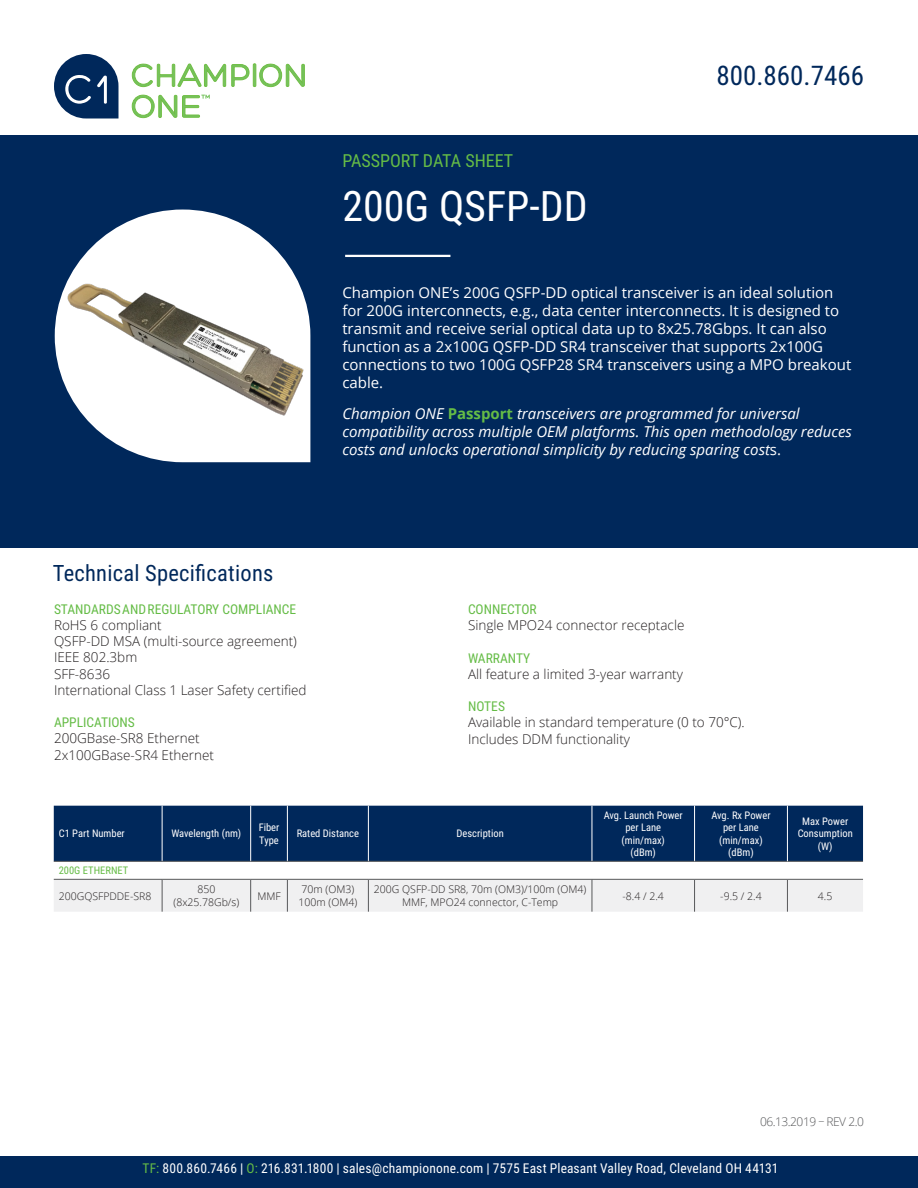
<style>
.page{position:relative;width:918px;height:1188px;background:#fff}
.page>*{position:absolute;margin:0;border:0;box-sizing:border-box;transform-origin:0 0}
.t1{font:42px "Roboto Condensed";color:#fff}
.t2{font:27px "Roboto Condensed";color:#00285b}
.t3{font:22.5px "Roboto Condensed";letter-spacing:.01em;color:#00285b}
.t4{font:18px "Roboto Condensed";color:#65bc46}
.Intro_Challenge_Text{font:15px/18px "Open Sans";color:#fff}
.Intro_Challenge_Text-2{font:italic 15px/18px "Open Sans";color:#fff}
.t5{font:300 13.5px "Open Sans";color:#231f20}
.t6{font:13.5px "Roboto Condensed";letter-spacing:.01em;color:#fff}
.t7{font:13.5px "Roboto Condensed";color:#65bc46}
.t8{font:300 12px "Open Sans";letter-spacing:-.04em;color:#57585a}
.t9{font:10.5px/12.6px "Roboto Condensed";color:#fff;text-align:center}
.t10{font:300 10.5px/12.6px "Open Sans";color:#231f20;text-align:center}
.t11{font:10.5px "Roboto Condensed";color:#65bc46}
.s1{font-weight:700;font-style:normal;color:#65bc46}
.s2{font-style:normal}
.s3{color:#65bc46}
</style>
<div class="page">
<svg style="left:132px;top:63px;width:173px;height:24px"></svg>
<svg style="left:132px;top:94px;width:78px;height:24px"></svg>
<svg style="left:54px;top:54px;width:65px;height:65px"></svg>
<div style="left:0;top:135px;width:918px;height:413px;background:#00285b"></div>
<svg style="left:55px;top:210px;width:255px;height:252px;fill:#fff"></svg>
<hr style="left:345px;top:255px;width:105px;height:2px;background:#fff">
<div style="left:0;top:1157px;width:918px;height:31px;background:#00285b"></div>
<img style="left:66px;top:282px;width:241px;height:135px">
<div style="left:54px;top:806px;width:809px;height:55px;background:#00285b"></div>
<div style="left:54px;top:880px;width:809px;height:32px;background:#f0f0f1"></div>
<hr style="left:162px;top:806px;width:1px;height:55px;background:#fff">
<hr style="left:250px;top:806px;width:1px;height:55px;background:#fff">
<hr style="left:287px;top:806px;width:1px;height:55px;background:#fff">
<hr style="left:368px;top:806px;width:1px;height:55px;background:#fff">
<hr style="left:592px;top:806px;width:1px;height:55px;background:#fff">
<hr style="left:694px;top:806px;width:1px;height:55px;background:#fff">
<hr style="left:54px;top:861px;width:108px;height:1px;background:#57585a">
<hr style="left:162px;top:861px;width:89px;height:1px;background:#57585a">
<hr style="left:251px;top:861px;width:36px;height:1px;background:#57585a">
<hr style="left:287px;top:861px;width:81px;height:1px;background:#57585a">
<hr style="left:368px;top:861px;width:224px;height:1px;background:#57585a">
<hr style="left:592px;top:861px;width:103px;height:1px;background:#57585a">
<hr style="left:695px;top:861px;width:92px;height:1px;background:#57585a">
<hr style="left:787px;top:861px;width:76px;height:1px;background:#57585a">
<hr style="left:54px;top:879px;width:108px;height:1px;background:#57585a">
<hr style="left:162px;top:879px;width:89px;height:1px;background:#57585a">
<hr style="left:162px;top:880px;width:1px;height:32px;background:#57585a">
<hr style="left:251px;top:879px;width:36px;height:1px;background:#57585a">
<hr style="left:287px;top:879px;width:81px;height:1px;background:#57585a">
<hr style="left:287px;top:880px;width:1px;height:32px;background:#57585a">
<hr style="left:368px;top:879px;width:224px;height:1px;background:#57585a">
<hr style="left:368px;top:880px;width:1px;height:32px;background:#57585a">
<hr style="left:592px;top:879px;width:103px;height:1px;background:#57585a">
<hr style="left:592px;top:880px;width:1px;height:32px;background:#57585a">
<hr style="left:787px;top:879px;width:76px;height:1px;background:#57585a">
<hr style="left:250px;top:880px;width:1px;height:32px;background:#57585a">
<hr style="left:695px;top:879px;width:92px;height:1px;background:#57585a">
<hr style="left:694px;top:880px;width:1px;height:32px;background:#57585a">
<hr style="left:787px;top:880px;width:1px;height:32px;background:#57585a">
<hr style="left:787px;top:806px;width:1px;height:55px;background:#fff">
<p class="t4" style="left:342px;top:148px;width:172px">PASSPORT DATA SHEET</p>
<p class="t1" style="left:342px;top:177px;width:247px">200G QSFP-DD</p>
<h2 class="t2" style="left:717px;top:56px;width:149px">800.860.7466</h2>
<p class="Intro_Challenge_Text" style="left:342px;top:283px;width:511px">Champion ONE’s 200G QSFP-DD optical transceiver is an ideal solution for 200G interconnects, e.g., data center interconnects. It is designed to transmit and receive serial optical data up to 8x25.78Gbps. It can also function as a 2x100G QSFP-DD SR4 transceiver that supports 2x100G connections to two 100G QSFP28 SR4 transceivers using a MPO breakout cable.</p>
<p class="Intro_Challenge_Text-2" style="left:342px;top:405px;width:511px">Champion ONE <span class="s1">Passport</span> transceivers are programmed for universal compatibility across multiple OEM platforms. This open methodology reduces costs and unlocks operational simplicity by reducing sparing cost<span class="s2">s.</span></p>
<p class="t3" style="left:53px;top:557px;width:222px">Technical Specifications</p>
<p class="t7" style="left:54px;top:600px;width:244px">STANDARDS AND REGULATORY COMPLIANCE</p>
<p class="t5" style="left:54px;top:616px;width:109px">RoHS 6 compliant</p>
<p class="t5" style="left:54px;top:632px;width:244px">QSFP-DD MSA (multi-source agreement)</p>
<p class="t5" style="left:54px;top:648px;width:85px">IEEE 802.3bm</p>
<p class="t5" style="left:54px;top:665px;width:58px">SFF-8636</p>
<p class="t5" style="left:54px;top:681px;width:254px">International Class 1 Laser Safety certified</p>
<p class="t7" style="left:54px;top:713px;width:82px">APPLICATIONS</p>
<p class="t5" style="left:54px;top:729px;width:147px">200GBase-SR8 Ethernet</p>
<p class="t5" style="left:54px;top:746px;width:162px">2x100GBase-SR4 Ethernet</p>
<p class="t7" style="left:468px;top:600px;width:70px">CONNECTOR</p>
<p class="t5" style="left:468px;top:616px;width:218px">Single MPO24 connector receptacle</p>
<p class="t7" style="left:468px;top:648px;width:64px">WARRANTY</p>
<p class="t5" style="left:468px;top:665px;width:217px">All feature a limited 3-year warranty</p>
<p class="t7" style="left:468px;top:697px;width:39px">NOTES</p>
<p class="t5" style="left:468px;top:713px;width:278px">Available in standard temperature (0 to 70°C).</p>
<p class="t5" style="left:468px;top:730px;width:164px">Includes DDM functionality</p>
<p class="t9" style="left:59px;top:827px;width:68px">C1 Part Number</p>
<p class="t9" style="left:171px;top:827px;width:71px">Wavelength (nm)</p>
<p class="t9" style="left:259px;top:821px;width:22px;text-align:left">Fiber<br>Type</p>
<p class="t9" style="left:297px;top:827px;width:64px">Rated Distance</p>
<p class="t9" style="left:457px;top:827px;width:49px">Description</p>
<p class="t9" style="left:604px;top:808px;width:81px">Avg. Launch Power per Lane</p>
<p class="t9" style="left:622px;top:833px;width:45px">(min/max)</p>
<p class="t9" style="left:631px;top:846px;width:27px">(dBm)</p>
<p class="t9" style="left:711px;top:808px;width:61px">Avg. Rx Power per Lane</p>
<p class="t9" style="left:719px;top:833px;width:45px">(min/max)</p>
<p class="t9" style="left:728px;top:846px;width:27px">(dBm)</p>
<p class="t9" style="left:802px;top:814px;width:47px">Max Power</p>
<p class="t9" style="left:798px;top:827px;width:57px">Consumption (W)</p>
<p class="t11" style="left:59px;top:863px;width:71px">200G ETHERNET</p>
<p class="t10" style="left:59px;top:889px;width:94px">200GQSFPDDE-SR8</p>
<p class="t10" style="left:174px;top:883px;width:67px">850 (8x25.78Gb/s)</p>
<p class="t10" style="left:257px;top:889px;width:25px">MMF</p>
<p class="t10" style="left:302px;top:883px;width:54px">70m (OM3)</p>
<p class="t10" style="left:299px;top:895px;width:60px">100m (OM4)</p>
<p class="t10" style="left:374px;top:883px;width:214px">200G QSFP-DD SR8, 70m (OM3)/100m (OM4)<br>MMF, MPO24 connector, C-Temp</p>
<p class="t10" style="left:623px;top:889px;width:43px">-8.4 / 2.4</p>
<p class="t10" style="left:720px;top:889px;width:43px">-9.5 / 2.4</p>
<p class="t10" style="left:818px;top:889px;width:16px">4.5</p>
<p class="t8" style="left:760px;top:1114px;width:105px">06.13.2019 – REV 2.0</p>
<p class="t6" style="left:143px;top:1159px;width:637px"><span class="s3">TF:</span> 800.860.7466 | <span class="s3">O:</span> 216.831.1800 | sales@championone.com | 7575 East Pleasant Valley Road, Cleveland OH 44131</p>
</div>
